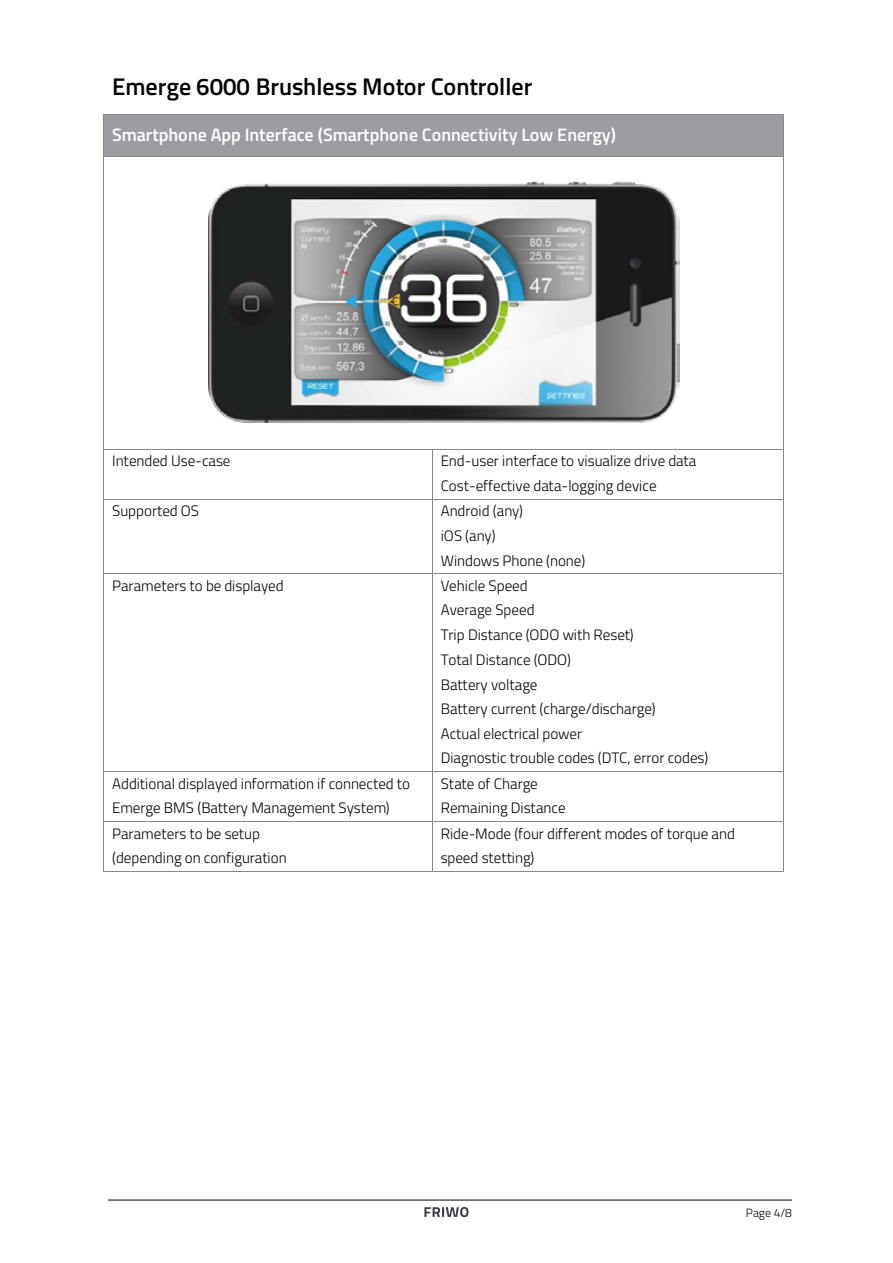
<style>
.page{position:relative;width:893px;height:1263px;background:#fff}
.page>*{position:absolute;margin:0;border:0;box-sizing:border-box;transform-origin:0 0}
.t1{font:600 24.15px "Titillium Web";color:#000}
.t2{font:600 18px "Titillium Web";color:#fff}
.t3{font:300 15.15px/24.6px "Titillium Web";letter-spacing:-.005em;color:#000}
.t4{font:300 12px "Titillium Web";color:#000}
.t5{font:300 11.85px "Titillium Web";color:#161b1c}
</style>
<div class="page">
<div style="left:105px;top:114px;width:678px;height:42px;background:#9b9da2"></div>
<hr style="left:104px;top:114px;width:679px;height:1px;background:#87888a">
<hr style="left:103px;top:114px;width:1px;height:42px;background:#87888a">
<hr style="left:783px;top:114px;width:1px;height:42px;background:#87888a">
<hr style="left:104px;top:156px;width:679px;height:1px;background:#87888a">
<hr style="left:103px;top:157px;width:1px;height:292px;background:#87888a">
<hr style="left:783px;top:157px;width:1px;height:292px;background:#87888a">
<hr style="left:104px;top:449px;width:328px;height:1px;background:#87888a">
<hr style="left:433px;top:449px;width:350px;height:1px;background:#87888a">
<hr style="left:103px;top:449px;width:1px;height:50px;background:#87888a">
<hr style="left:432px;top:449px;width:1px;height:50px;background:#87888a">
<hr style="left:783px;top:449px;width:1px;height:50px;background:#87888a">
<hr style="left:104px;top:499px;width:328px;height:1px;background:#87888a">
<hr style="left:433px;top:499px;width:350px;height:1px;background:#87888a">
<hr style="left:103px;top:500px;width:1px;height:73px;background:#87888a">
<hr style="left:432px;top:500px;width:1px;height:73px;background:#87888a">
<hr style="left:783px;top:500px;width:1px;height:73px;background:#87888a">
<hr style="left:104px;top:573px;width:328px;height:1px;background:#87888a">
<hr style="left:433px;top:573px;width:350px;height:1px;background:#87888a">
<hr style="left:103px;top:574px;width:1px;height:197px;background:#87888a">
<hr style="left:432px;top:574px;width:1px;height:197px;background:#87888a">
<hr style="left:783px;top:574px;width:1px;height:197px;background:#87888a">
<hr style="left:104px;top:771px;width:328px;height:1px;background:#87888a">
<hr style="left:433px;top:771px;width:350px;height:1px;background:#87888a">
<hr style="left:103px;top:772px;width:1px;height:49px;background:#87888a">
<hr style="left:432px;top:772px;width:1px;height:49px;background:#87888a">
<hr style="left:783px;top:772px;width:1px;height:49px;background:#87888a">
<hr style="left:104px;top:821px;width:328px;height:1px;background:#87888a">
<hr style="left:433px;top:821px;width:350px;height:1px;background:#87888a">
<hr style="left:103px;top:822px;width:1px;height:49px;background:#87888a">
<hr style="left:104px;top:871px;width:328px;height:1px;background:#87888a">
<hr style="left:432px;top:822px;width:1px;height:49px;background:#87888a">
<hr style="left:433px;top:871px;width:350px;height:1px;background:#87888a">
<hr style="left:783px;top:822px;width:1px;height:49px;background:#87888a">
<img style="left:209px;top:182px;width:470px;height:240px">
<svg style="left:424px;top:1207px;width:44px;height:10px"></svg>
<hr style="left:108px;top:1200px;width:684px;height:1px;background:#000">
<h1 class="t1" style="left:112px;top:69px;width:422px">Emerge 6000 Brushless Motor Controller</h1>
<p class="t2" style="left:112px;top:121px;width:505px">Smartphone App Interface (Smartphone Connectivity Low Energy)</p>
<p class="t3" style="left:112px;top:448px;width:120px">Intended Use-case</p>
<p class="t3" style="left:441px;top:448px;width:257px">End-user interface to visualize drive data<br>Cost-effective data-logging device</p>
<p class="t3" style="left:112px;top:498px;width:88px">Supported OS</p>
<p class="t3" style="left:441px;top:498px;width:146px">Android (any)<br>iOS (any)<br>Windows Phone (none)</p>
<p class="t3" style="left:112px;top:573px;width:173px">Parameters to be displayed</p>
<p class="t3" style="left:441px;top:573px;width:269px">Vehicle Speed<br>Average Speed<br>Trip Distance (ODO with Reset)<br>Total Distance (ODO)<br>Battery voltage<br>Battery current (charge/discharge)<br>Actual electrical power<br>Diagnostic trouble codes (DTC, error codes)</p>
<p class="t3" style="left:112px;top:770px;width:299px">Additional displayed information if connected to<br>Emerge BMS (Battery Management System)</p>
<p class="t3" style="left:441px;top:770px;width:126px">State of Charge<br>Remaining Distance</p>
<p class="t3" style="left:112px;top:820px;width:176px">Parameters to be setup (depending on configuration</p>
<p class="t3" style="left:441px;top:820px;width:296px">Ride-Mode (four different modes of torque and speed stetting)</p>
<p class="t4" style="left:746px;top:1204px;width:48px">Page 4/8</p>
<p class="t5" style="left:746px;top:1206px;width:47px">Page 3/6</p>
</div>
